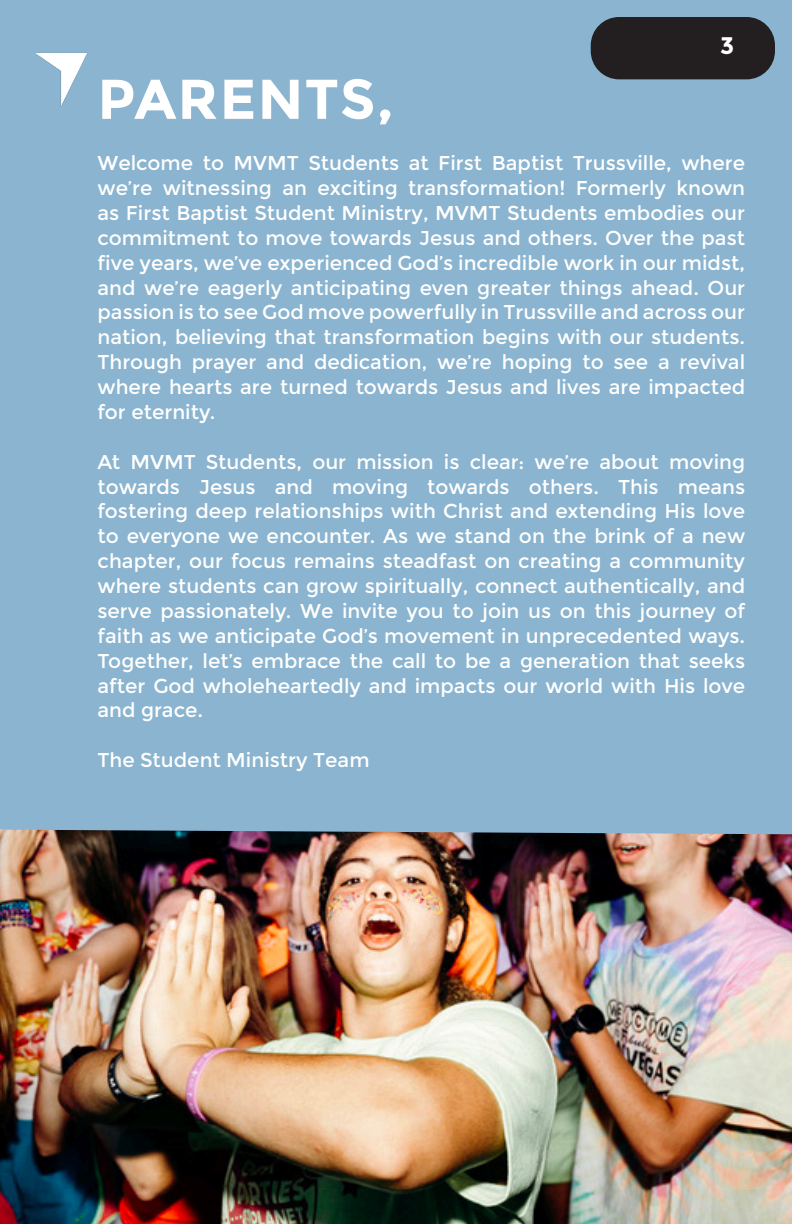
<style>
.page{position:relative;width:792px;height:1224px;background:#fff}
.page>*{position:absolute;margin:0;border:0;box-sizing:border-box;transform-origin:0 0}
.Body_Text{font:700 56px "Montserrat";letter-spacing:.025em;color:#fff}
.t1{font:700 24px "Montserrat";color:#fff}
.Body_Text-2{font:20px/24.8px "Montserrat";color:#fff;text-align:justify}
</style>
<div class="page">
<img style="left:0;top:1091px;width:792px;height:133px">
<img style="left:0;top:0;width:792px;height:1091px">
<img style="left:17px;top:36px;width:88px;height:87px">
<div style="left:591px;top:17px;width:184px;height:62px;background:#231f20;border-radius:28px"></div>
<p class="Body_Text" style="left:97px;top:66px;width:298px">PARENTS,</p>
<p class="t1" style="left:720px;top:31px;width:16px">3</p>
<p class="Body_Text-2" style="left:97px;top:151px;width:649px">Welcome to MVMT Students at First Baptist Trussville, where we’re witnessing an exciting transformation! Formerly known as First Baptist Student Ministry, MVMT Students embodies our commitment to move towards Jesus and others. Over the past five years, we’ve experienced God’s incredible work in our midst, and we’re eagerly anticipating even greater things ahead. Our passion is to see God move powerfully in Trussville and across our nation, believing that transformation begins with our students.<br>Through prayer and dedication, we’re hoping to see a revival where hearts are turned towards Jesus and lives are impacted for eternity.</p>
<p class="Body_Text-2" style="left:97px;top:449px;width:649px">At MVMT Students, our mission is clear: we’re about moving towards Jesus and moving towards others. This means fostering deep relationships with Christ and extending His love to everyone we encounter. As we stand on the brink of a new chapter, our focus remains steadfast on creating a community where students can grow spiritually, connect authentically, and serve passionately. We invite you to join us on this journey of faith as we anticipate God’s movement in unprecedented ways.<br>Together, let’s embrace the call to be a generation that seeks after God wholeheartedly and impacts our world with His love and grace.</p>
<p class="Body_Text-2" style="left:97px;top:748px;width:274px">The Student Ministry Team</p>
</div>
